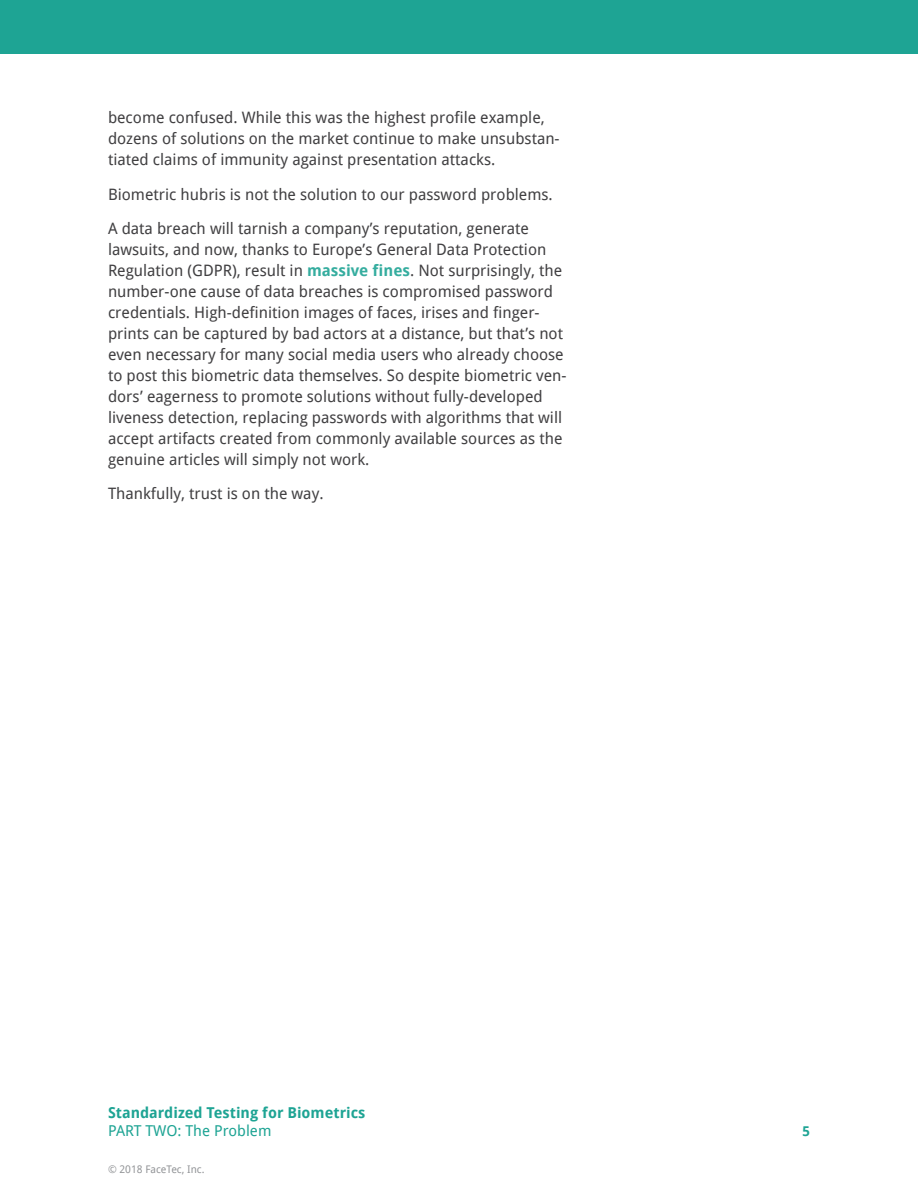
<style>
.page{position:relative;width:918px;height:1188px;background:#fff}
.page>*{position:absolute;margin:0;border:0;box-sizing:border-box;transform-origin:0 0}
.t1{font:15.75px/21px "Droid Sans";color:#414042}
.t2{font:700 15px "Droid Sans";color:#1ea494}
.t3{font:15px "Droid Sans";color:#1ea494}
.t4{font:700 13.5px "Droid Sans";color:#1ea494}
.t5{font:10.5px "Droid Sans";color:#939598}
.s1{font-weight:700;color:#35ad9f}
</style>
<div class="page">
<div style="left:0;top:0;width:918px;height:54px;background:#1ea494"></div>
<p class="t1" style="left:108px;top:106px;width:453px">become confused. While this was the highest profile example, dozens of solutions on the market continue to make unsubstan&shy;tiated claims of immunity against presentation attacks.</p>
<p class="t1" style="left:108px;top:176px;width:446px;line-height:34.5px">Biometric hubris is not the solution to our password problems.<br>A data breach will tarnish a company’s reputation, generate</p>
<p class="t1" style="left:108px;top:238px;width:460px">lawsuits, and now, thanks to Europe’s General Data Protection Regulation (GDPR), result in <span class="s1">massive fines</span>. Not surprisingly, the number-one cause of data breaches is compromised password credentials. High-definition images of faces, irises and finger&shy;prints can be captured by bad actors at a distance, but that’s not even necessary for many social media users who already choose to post this biometric data themselves. So despite biometric ven&shy;dors’ eagerness to promote solutions without fully-developed liveness detection, replacing passwords with algorithms that will accept artifacts created from commonly available sources as the genuine articles will simply not work.</p>
<p class="t1" style="left:108px;top:483px;width:217px">Thankfully, trust is on the way.</p>
<p class="t2" style="left:108px;top:1101px;width:259px">Standardized Testing for Biometrics</p>
<p class="t3" style="left:108px;top:1120px;width:165px">PART TWO: The Problem</p>
<p class="t4" style="left:803px;top:1122px;width:9px">5</p>
<p class="t5" style="left:108px;top:1162px;width:98px">© 2018 FaceTec, Inc.</p>
</div>
